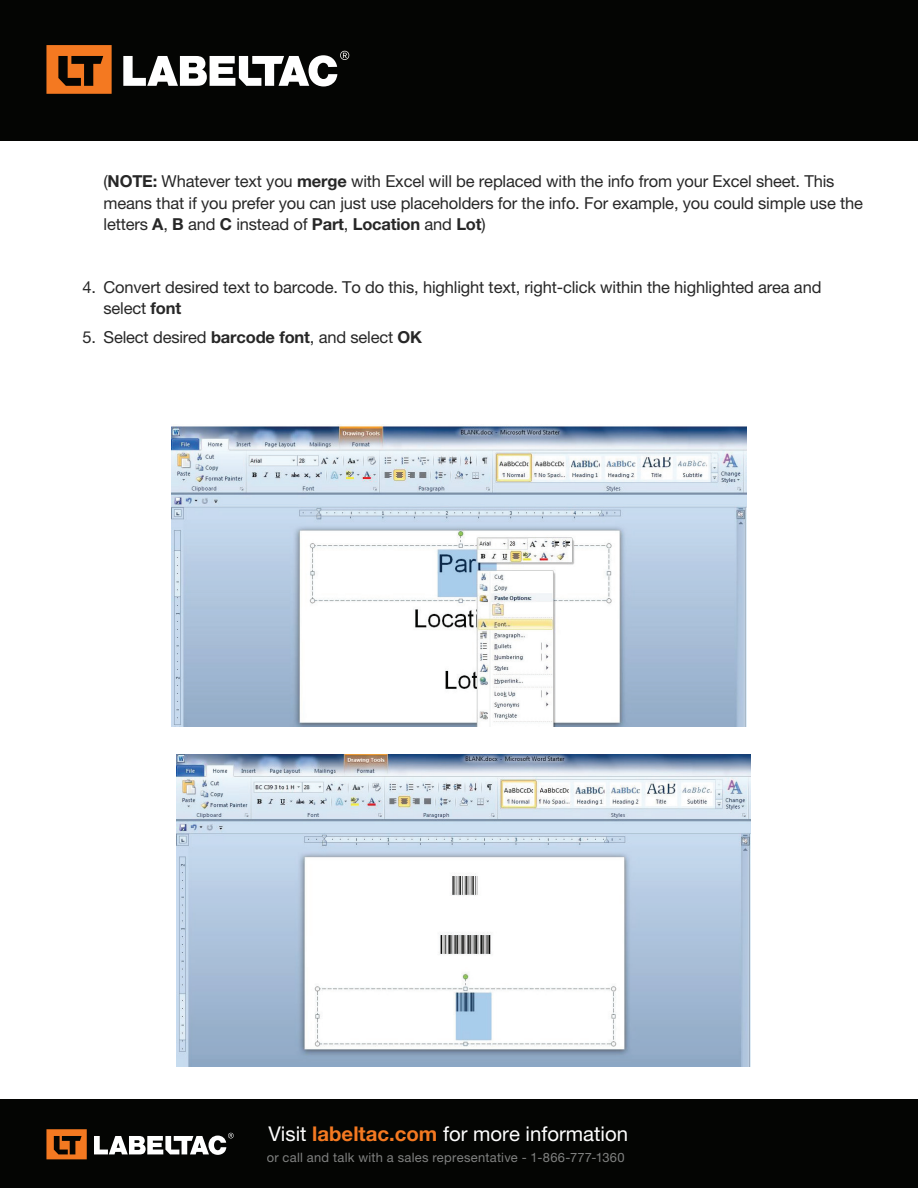
<style>
.page{position:relative;width:918px;height:1188px;background:#fff}
.page>*{position:absolute;margin:0;border:0;box-sizing:border-box;transform-origin:0 0}
.t1{font:20.4px "Helvetica Neue LT Pro";color:#fff}
.t2{font:16.5px/21.6px "Helvetica Neue LT Pro";letter-spacing:-.01em;color:#272727}
.t3{font:12.9px "Helvetica Neue LT Pro";letter-spacing:.02em;color:#808180}
.s1{font-weight:700}
.s2{font-weight:700;color:#f47921}
</style>
<div class="page">
<div style="left:0;top:0;width:918px;height:141px;background:#040503"></div>
<div style="left:0;top:1100px;width:918px;height:88px;background:#040503"></div>
<svg style="left:46px;top:1129px;width:41px;height:30px"></svg>
<svg style="left:94px;top:1133px;width:140px;height:22px"></svg>
<svg style="left:46px;top:45px;width:66px;height:49px"></svg>
<svg style="left:123px;top:51px;width:226px;height:36px"></svg>
<img style="left:172px;top:425px;width:574px;height:301px">
<img style="left:176px;top:754px;width:574px;height:312px">
<p class="t2" style="left:104px;top:170px;width:761px">(<span class="s1">NOTE:</span> Whatever text you <span class="s1">merge</span> with Excel will be replaced with the info from your Excel sheet. This means that if you prefer you can just use placeholders for the info. For example, you could simple use the letters <span class="s1">A</span>, <span class="s1">B</span> and <span class="s1">C</span> instead of <span class="s1">Part</span>, <span class="s1">Location</span> and <span class="s1">Lot</span>)</p>
<p class="t2" style="left:104px;top:276px;width:719px;text-indent:-21px">4. Convert desired text to barcode. To do this, highlight text, right-click within the highlighted area and select <span class="s1">font</span></p>
<p class="t2" style="left:83px;top:326px;width:341px">5. Select desired <span class="s1">barcode font</span>, and select <span class="s1">OK</span></p>
<p class="t1" style="left:269px;top:1121px;width:361px">Visit <span class="s2">labeltac.com</span> for more information</p>
<p class="t3" style="left:267px;top:1150px;width:359px">or call and talk with a sales representative - 1-866-777-1360</p>
</div>
